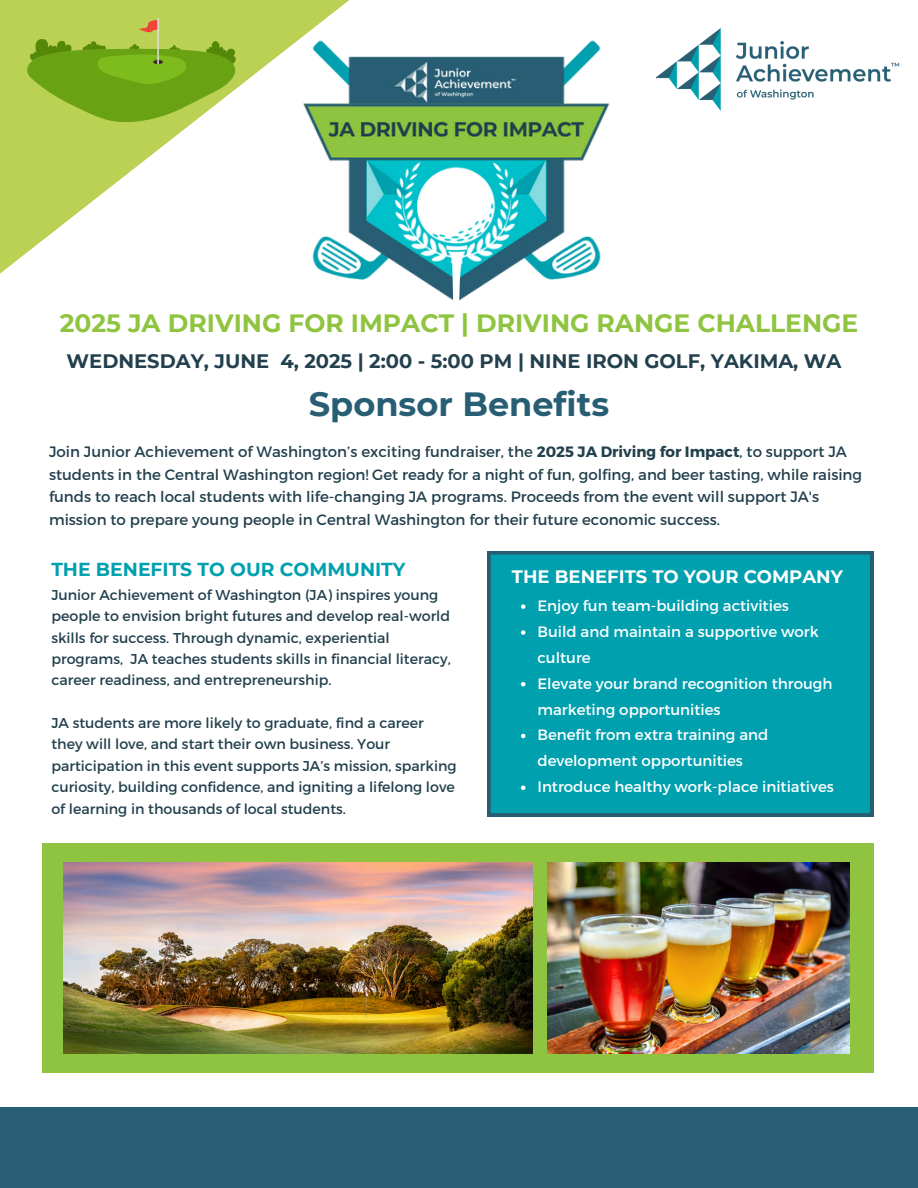
<style>
.page{position:relative;width:918px;height:1188px;background:#fff}
.page>*{position:absolute;margin:0;border:0;box-sizing:border-box;transform-origin:0 0}
.t1{font:700 33.6px "Montserrat";color:#285e74}
.t2{font:700 25.05px "Montserrat";color:#8fc440}
.t3{font:700 19.5px "Montserrat";color:#22404d}
.t4{font:700 18.75px "Montserrat";color:#00a0af}
.t5{font:700 18px "Montserrat";color:#fff}
.t6{font:15px/22.5px "Montserrat";color:#22404d}
.t7{font:15px/25.8px "Montserrat";color:#fff}
.t8{font:14.25px/21.3px "Montserrat";color:#22404d}
.s1{font-weight:700}
</style>
<div class="page">
<svg style="left:0;top:0;width:349px;height:274px"></svg>
<img style="left:656px;top:29px;width:244px;height:82px">
<div style="left:487px;top:551px;width:386px;height:265px;background:#00a0af"></div>
<div style="left:42px;top:843px;width:831px;height:230px;background:#8fc440"></div>
<img style="left:548px;top:863px;width:301px;height:190px">
<div style="left:0;top:1108px;width:918px;height:80px;background:#285f74"></div>
<img style="left:281px;top:16px;width:329px;height:285px">
<svg style="left:21px;top:18px;width:215px;height:106px;background:#93b937"></svg>
<img style="left:64px;top:863px;width:469px;height:190px">
<svg style="left:521px;top:604px;width:4px;height:5px"></svg>
<svg style="left:521px;top:630px;width:4px;height:5px"></svg>
<svg style="left:521px;top:682px;width:4px;height:4px"></svg>
<svg style="left:521px;top:734px;width:4px;height:4px"></svg>
<svg style="left:521px;top:785px;width:4px;height:5px"></svg>
<p class="t2" style="left:60px;top:308px;width:800px">2025 JA DRIVING FOR IMPACT | DRIVING RANGE CHALLENGE</p>
<p class="t3" style="left:67px;top:349px;width:776px">WEDNESDAY, JUNE 4, 2025 | 2:00 - 5:00 PM | NINE IRON GOLF, YAKIMA, WA</p>
<h1 class="t1" style="left:309px;top:383px;width:302px">Sponsor Benefits</h1>
<p class="t6" style="left:49px;top:440px;width:815px">Join Junior Achievement of Washington’s exciting fundraiser, the <span class="s1">2025 JA Driving for Impact</span>, to support JA students in the Central Washington region! Get ready for a night of fun, golfing, and beer tasting, while raising funds to reach local students with life-changing JA programs. Proceeds from the event will support JA's mission to prepare young people in Central Washington for their future economic success.</p>
<p class="t4" style="left:51px;top:558px;width:356px">THE BENEFITS TO OUR COMMUNITY</p>
<h2 class="t8" style="left:51px;top:583px;width:401px">Junior Achievement of Washington (JA) inspires young people to envision bright futures and develop real-world skills for success. Through dynamic, experiential programs, JA teaches students skills in financial literacy, career readiness, and entrepreneurship.</h2>
<h3 class="t8" style="left:51px;top:712px;width:407px">JA students are more likely to graduate, find a career they will love, and start their own business. Your participation in this event supports JA’s mission, sparking curiosity, building confidence, and igniting a lifelong love of learning in thousands of local students.</h3>
<p class="t5" style="left:512px;top:566px;width:332px">THE BENEFITS TO YOUR COMPANY</p>
<p class="t7" style="left:537px;top:592px;width:253px">Enjoy fun team-building activities</p>
<p class="t7" style="left:537px;top:618px;width:283px">Build and maintain a supportive work culture</p>
<h3 class="t7" style="left:537px;top:670px;width:297px">Elevate your brand recognition through marketing opportunities</h3>
<p class="t7" style="left:537px;top:722px;width:232px">Benefit from extra training and development opportunities</p>
<p class="t7" style="left:537px;top:773px;width:298px">Introduce healthy work-place initiatives</p>
</div>
